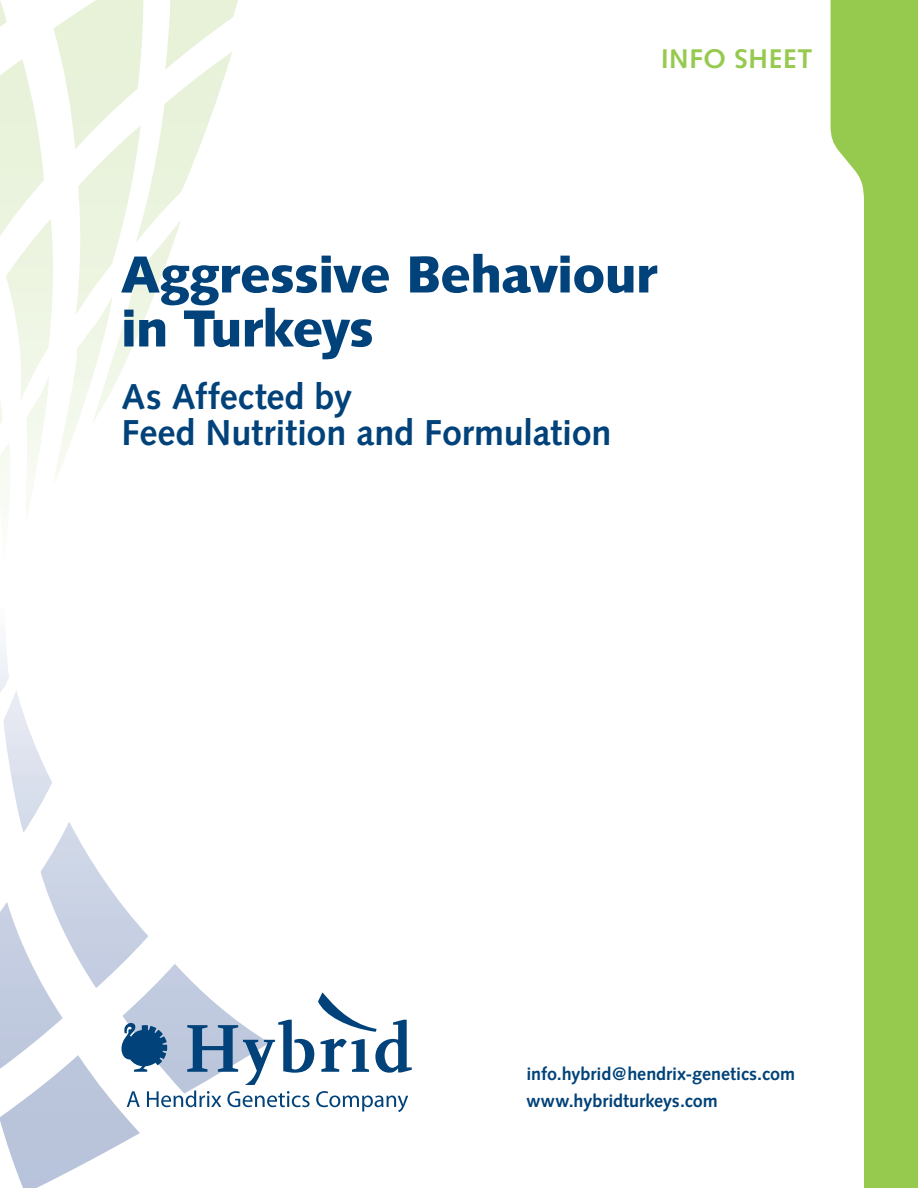
<style>
.page{position:relative;width:918px;height:1188px;background:#fff}
.page>*{position:absolute;margin:0;border:0;box-sizing:border-box;transform-origin:0 0}
.t1{font:54px/54px "Syntax Mdm";color:#004279}
.t2{font:700 36px/36px "Syntax";letter-spacing:-.005em;color:#004279}
.t3{font:700 27px "Syntax";letter-spacing:.025em;color:#96ca4f}
.t4{font:700 18px/27px "Syntax";letter-spacing:-.005em;color:#004279}
</style>
<div class="page">
<svg style="left:831px;top:0;width:87px;height:1188px;fill:#96ca4f"></svg>
<svg style="left:0;top:0;width:238px;height:503px"></svg>
<svg style="left:0;top:643px;width:250px;height:545px"></svg>
<svg style="left:121px;top:1022px;width:46px;height:50px"></svg>
<svg style="left:187px;top:992px;width:225px;height:93px"></svg>
<svg style="left:127px;top:1091px;width:13px;height:16px"></svg>
<svg style="left:147px;top:1091px;width:74px;height:16px"></svg>
<svg style="left:227px;top:1091px;width:83px;height:16px"></svg>
<svg style="left:316px;top:1091px;width:92px;height:21px"></svg>
<h3 class="t3" style="left:661px;top:43px;width:153px">INFO SHEET</h3>
<h1 class="t1" style="left:122px;top:252px;width:537px">Aggressive Behaviour in Turkeys</h1>
<h2 class="t2" style="left:122px;top:379px;width:492px">As Affected by<br>Feed Nutrition and Formulation</h2>
<p class="t4" style="left:526px;top:1061px;width:270px">info.hybrid@hendrix-genetics.com www.hybridturkeys.com</p>
</div>
